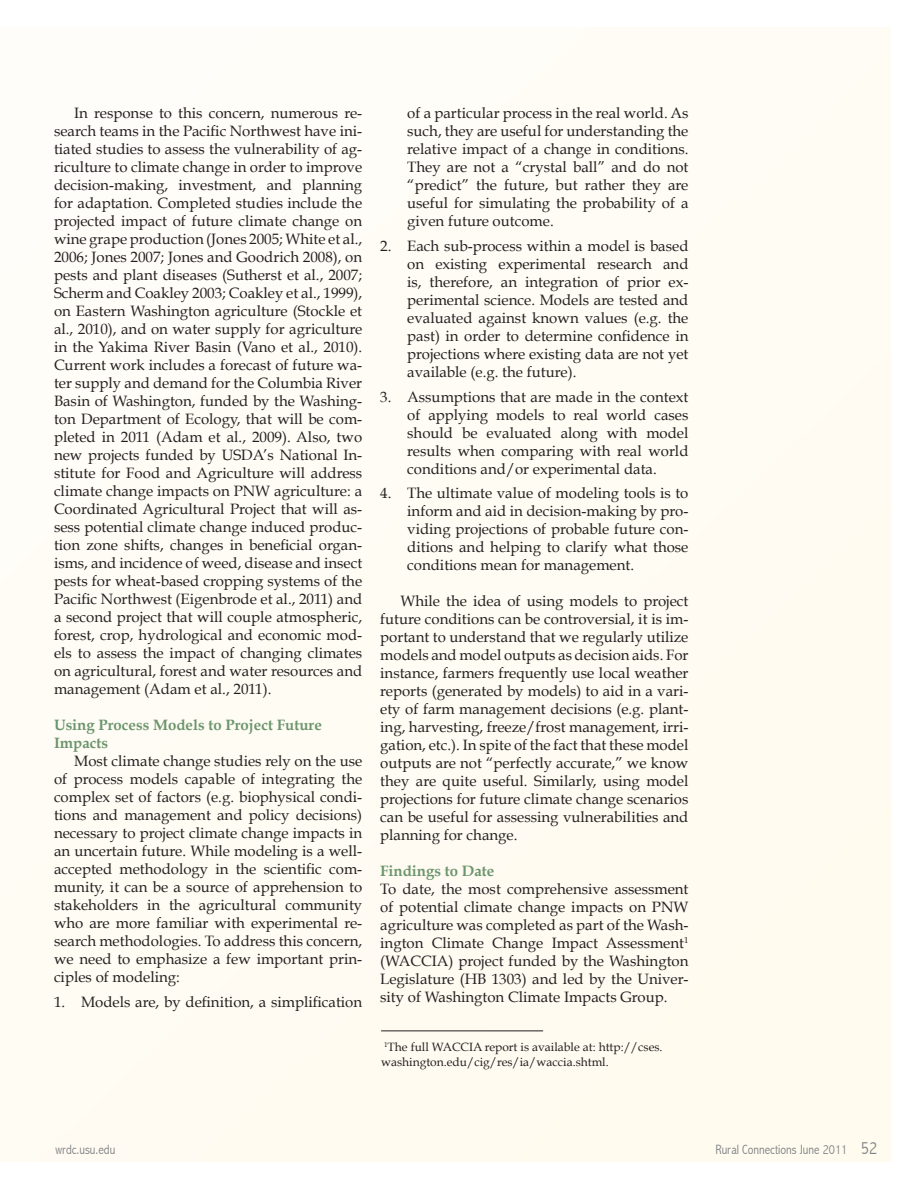
<style>
.page{position:relative;width:918px;height:1188px;background:#fff}
.page>*{position:absolute;margin:0;border:0;box-sizing:border-box;transform-origin:0 0}
.t1{font:300 condensed 18px "Abadi";color:#808285}
.t2{font:15px/18px "Book Antiqua";color:#231f20;text-align:justify}
.t3{font:700 15px/18px "Book Antiqua";color:#6b956c}
.t4{font:300 condensed 13.5px "Abadi";color:#808285}
.t5{font:12px/14.4px "Book Antiqua";color:#231f20}
</style>
<div class="page">
<div style="left:0;top:27px;width:891px;height:1134px;background:#fffbef"></div>
<hr style="left:381px;top:1030px;width:162px;height:1px;background:#231f20">
<p class="t2" style="left:54px;top:104px;width:310px;text-indent:20px">In response to this concern, numerous re&shy;search teams in the Pacific Northwest have ini&shy;tiated studies to assess the vulnerability of ag&shy;riculture to climate change in order to improve decision-making, investment, and planning for adaptation. Completed studies include the projected impact of future climate change on wine grape production (Jones 2005; White et al., 2006; Jones 2007; Jones and Goodrich 2008), on pests and plant diseases (Sutherst et al., 2007; Scherm and Coakley 2003; Coakley et al., 1999), on Eastern Washington agriculture (Stockle et al., 2010), and on water supply for agriculture in the Yakima River Basin (Vano et al., 2010).<br>Current work includes a forecast of future wa&shy;ter supply and demand for the Columbia River Basin of Washington, funded by the Washing&shy;ton Department of Ecology, that will be com&shy;pleted in 2011 (Adam et al., 2009). Also, two new projects funded by USDA’s National In&shy;stitute for Food and Agriculture will address climate change impacts on PNW agriculture: a Coordinated Agricultural Project that will as&shy;sess potential climate change induced produc&shy;tion zone shifts, changes in beneficial organ&shy;isms, and incidence of weed, disease and insect pests for wheat-based cropping systems of the Pacific Northwest (Eigenbrode et al., 2011) and a second project that will couple atmospheric, forest, crop, hydrological and economic mod&shy;els to assess the impact of changing climates on agricultural, forest and water resources and management (Adam et al., 2011).</p>
<p class="t3" style="left:54px;top:716px;width:269px">Using Process Models to Project Future<br>Impacts</p>
<p class="t2" style="left:54px;top:752px;width:310px;text-indent:20px">Most climate change studies rely on the use of process models capable of integrating the complex set of factors (e.g. biophysical condi&shy;tions and management and policy decisions) necessary to project climate change impacts in an uncertain future. While modeling is a well&shy;accepted methodology in the scientific com&shy;munity, it can be a source of apprehension to stakeholders in the agricultural community who are more familiar with experimental re&shy;search methodologies. To address this concern, we need to emphasize a few important prin&shy;ciples of modeling:</p>
<p class="t2" style="left:54px;top:993px;width:310px">1. Models are, by definition, a simplification</p>
<p class="t2" style="left:407px;top:104px;width:283px">of a particular process in the real world. As such, they are useful for understanding the relative impact of a change in conditions.<br>They are not a “crystal ball” and do not “predict” the future, but rather they are useful for simulating the probability of a given future outcome.</p>
<p class="t2" style="left:407px;top:237px;width:283px;text-indent:-27px">2. Each sub-process within a model is based on existing experimental research and is, therefore, an integration of prior ex&shy;perimental science. Models are tested and evaluated against known values (e.g. the past) in order to determine confidence in projections where existing data are not yet available (e.g. the future).</p>
<p class="t2" style="left:407px;top:387px;width:283px;text-indent:-27px">3. Assumptions that are made in the context of applying models to real world cases should be evaluated along with model results when comparing with real world conditions and/or experimental data.</p>
<p class="t2" style="left:407px;top:484px;width:283px;text-indent:-27px">4. The ultimate value of modeling tools is to inform and aid in decision-making by pro&shy;viding projections of probable future con&shy;ditions and helping to clarify what those conditions mean for management.</p>
<p class="t2" style="left:380px;top:592px;width:310px;text-indent:20px">While the idea of using models to project future conditions can be controversial, it is im&shy;portant to understand that we regularly utilize models and model outputs as decision aids. For instance, farmers frequently use local weather reports (generated by models) to aid in a vari&shy;ety of farm management decisions (e.g. plant&shy;ing, harvesting, freeze/frost management, irri&shy;gation, etc.). In spite of the fact that these model outputs are not “perfectly accurate,” we know they are quite useful. Similarly, using model projections for future climate change scenarios can be useful for assessing vulnerabilities and planning for change.</p>
<p class="t3" style="left:380px;top:862px;width:116px">Findings to Date</p>
<p class="t2" style="left:380px;top:880px;width:310px">To date, the most comprehensive assessment of potential climate change impacts on PNW agriculture was completed as part of the Wash&shy;ington Climate Change Impact Assessment<sup>1 </sup>(WACCIA) project funded by the Washington Legislature (HB 1303) and led by the Univer&shy;sity of Washington Climate Impacts Group.</p>
<p class="t5" style="left:381px;top:1040px;width:283px"><sup>1</sup>The full WACCIA report is available at: http://cses. washington.edu/cig/res/ia/waccia.shtml.</p>
<p class="t4" style="left:55px;top:1141px;width:61px">wrdc.usu.edu</p>
<p class="t4" style="left:716px;top:1141px;width:133px">Rural Connections June 2011</p>
<p class="t1" style="left:861px;top:1138px;width:18px">52</p>
</div>
